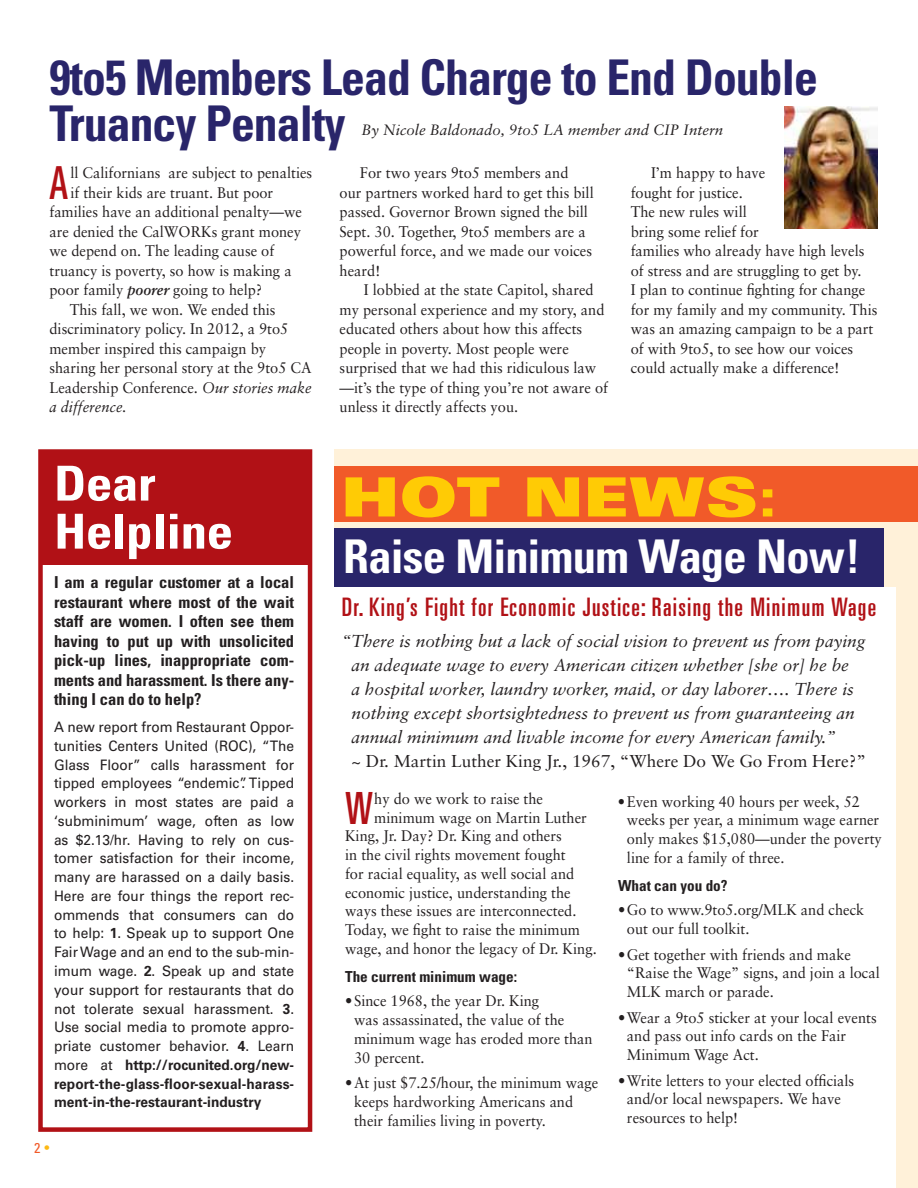
<style>
.page{position:relative;width:918px;height:1188px;background:#fff}
.page>*{position:absolute;margin:0;border:0;box-sizing:border-box;transform-origin:0 0}
.t1{font:900 expanded 54.15px "Univers";color:#ffcb05}
.t2{font:700 condensed 49.2px/46.2px "Univers";letter-spacing:-.02em;color:#29256a}
.t3{font:700 condensed 48.3px/48px "Univers";letter-spacing:-.01em;color:#fff;scale:1.1 1}
.t4{font:700 condensed 46.5px "Univers";letter-spacing:-.02em;color:#fff}
.t5{font:ultra-condensed 45.45px "Univers";color:#b11116;scale:.95 1}
.t6{font:ultra-condensed 44.4px "Univers";color:#b11116;scale:.95 1}
.t7{font:ultra-condensed 25.5px "Univers";letter-spacing:.05em;color:#b11116}
.t8{font:italic 17.25px/24px "Sabon";color:#231f20}
.t9{font:17.25px "Sabon";color:#231f20}
.t10{font:700 condensed 16.5px/19.5px "Univers";color:#231f20;text-align:justify}
.t11{font:15.3px/19.5px "Sabon";color:#231f20;scale:.95 1}
.t12{font:italic 15.3px "Sabon";color:#231f20;scale:.95 1}
.t13{font:700 condensed 15.15px "Univers";color:#231f20}
.t14{font:italic 15px "Sabon";color:#231f20}
.t15{font:14.4px/18.8px "Univers";color:#231f20;text-align:justify;scale:.95 1}
.t16{font:condensed 14.25px "Univers";color:#f15a29}
.s1{font-weight:700;font-style:italic}
.s2{font-style:italic}
.s3{font-weight:700}
.s4{font-size:15px;color:#fdb913}
.s5{font-stretch:normal}
</style>
<div class="page">
<div style="left:896px;top:481px;width:22px;height:707px;background:#fff1d9"></div>
<div style="left:334px;top:450px;width:584px;height:137px;background:#fff1d9"></div>
<div style="left:40px;top:451px;width:272px;height:114px;background:#b11116"></div>
<div style="left:334px;top:528px;width:550px;height:59px;background:#29256a"></div>
<div style="left:334px;top:466px;width:584px;height:56px;background:#f15a29"></div>
<div style="left:38px;top:449px;width:274px;height:683px;border:4px solid #b11116"></div>
<img style="left:785px;top:106px;width:93px;height:123px">
<h2 class="t2" style="left:50px;top:55px;width:770px">9to5 Members Lead Charge to End Double<br>Truancy Penalty</h2>
<p class="t14" style="left:362px;top:121px;width:363px">By Nicole Baldonado, 9to5 LA member and CIP Intern</p>
<h3 class="t5" style="left:49px;top:157px;width:22px">A</h3>
<p class="t11" style="left:70px;top:163px;width:256px">ll Californians are subject to penalties</p>
<p class="t11" style="left:70px;top:182px;width:215px">if their kids are truant. But poor</p>
<p class="t11" style="left:49px;top:202px;width:267px">families have an additional penalty—we</p>
<p class="t11" style="left:49px;top:221px;width:266px">are denied the CalWORKs grant money</p>
<p class="t11" style="left:49px;top:241px;width:238px">we depend on. The leading cause of</p>
<p class="t11" style="left:49px;top:260px;width:256px">truancy is poverty, so how is making a</p>
<p class="t11" style="left:49px;top:280px;width:226px">poor family <span class="s1">poorer</span> going to help?</p>
<p class="t11" style="left:70px;top:299px;width:218px">This fall, we won. We ended this</p>
<p class="t11" style="left:49px;top:319px;width:253px">discriminatory policy. In 2012, a 9to5</p>
<p class="t11" style="left:49px;top:338px;width:230px">member inspired this campaign by</p>
<p class="t11" style="left:49px;top:358px;width:277px">sharing her personal story at the 9to5 CA</p>
<p class="t11" style="left:49px;top:377px;width:277px">Leadership Conference. <span class="s2">Our stories make</span></p>
<p class="t12" style="left:49px;top:398px;width:83px">a difference.</p>
<h3 class="t3" style="left:54px;top:459px;width:164px">Dear<br>Helpline</h3>
<p class="t10" style="left:54px;top:573px;width:242px">I am a regular customer at a local restaurant where most of the wait staff are women. I often see them having to put up with unsolicited pick-up lines, inappropriate com&shy;ments and harassment. Is there any&shy;thing I can do to help?</p>
<p class="t15" style="left:54px;top:718px;width:254px">A new report from Restaurant Oppor&shy;tunities Centers United (ROC), “The Glass Floor” calls harassment for tipped employees “endemic”. Tipped workers in most states are paid a ‘subminimum’ wage, often as low as $2.13/hr. Having to rely on cus&shy;tomer satisfaction for their income, many are harassed on a daily basis.<br>Here are four things the report rec&shy;ommends that consumers can do to help: <span class="s3">1</span>. Speak up to support One Fair Wage and an end to the sub-min&shy;imum wage. <span class="s3">2</span>. Speak up and state your support for restaurants that do not tolerate sexual harassment. <span class="s3">3</span>.<br>Use social media to promote appro&shy;priate customer behavior. <span class="s3">4</span>. Learn more at <span class="s3">http://rocunited.org/new&shy;report-the-glass-floor-sexual-harass&shy;ment-in-the-restaurant-industry</span></p>
<p class="t16" style="left:34px;top:1139px;width:17px">2 <span class="s4">•</span></p>
<p class="t11" style="left:340px;top:163px;width:269px;text-indent:20px">For two years 9to5 members and our partners worked hard to get this bill passed. Governor Brown signed the bill<br>Sept. 30. Together, 9to5 members are a powerful force, and we made our voices heard!</p>
<p class="t11" style="left:340px;top:280px;width:284px;text-indent:24px">I lobbied at the state Capitol, shared my personal experience and my story, and educated others about how this affects people in poverty. Most people were surprised that we had this ridiculous law —it’s the type of thing you’re not aware of unless it directly affects you.</p>
<p class="t11" style="left:631px;top:163px;width:261px;text-indent:20px">I’m happy to have<br>fought for justice.<br>The new rules will<br>bring some relief for<br>families who already have high levels of stress and are struggling to get by.<br>I plan to continue fighting for change for my family and my community. This was an amazing campaign to be a part of with 9to5, to see how our voices could actually make a difference!</p>
<h1 class="t1" style="left:341px;top:465px;width:437px">HOT NEWS<span class="s5">:</span></h1>
<h3 class="t4" style="left:343px;top:528px;width:519px">Raise Minimum Wage Now!</h3>
<h3 class="t7" style="left:342px;top:593px;width:536px">Dr. King’s Fight for Economic Justice: Raising the Minimum Wage</h3>
<p class="t8" style="left:352px;top:629px;width:515px;text-indent:-10px">“There is nothing but a lack of social vision to prevent us from paying an adequate wage to every American citizen whether [she or] he be<br>a hospital worker, laundry worker, maid, or day laborer…. There is nothing except shortsightedness to prevent us from guaranteeing an annual minimum and livable income for every American family.”</p>
<p class="t9" style="left:352px;top:751px;width:516px">~ Dr. Martin Luther King Jr., 1967, “Where Do We Go From Here?”</p>
<h3 class="t6" style="left:345px;top:783px;width:31px">W</h3>
<p class="t11" style="left:374px;top:789px;width:179px">hy do we work to raise the</p>
<p class="t11" style="left:374px;top:807px;width:225px">minimum wage on Martin Luther</p>
<p class="t11" style="left:345px;top:826px;width:230px">King, Jr. Day? Dr. King and others</p>
<p class="t11" style="left:345px;top:845px;width:234px">in the civil rights movement fought</p>
<p class="t11" style="left:345px;top:864px;width:243px">for racial equality, as well social and</p>
<p class="t11" style="left:345px;top:882px;width:239px">economic justice, understanding the</p>
<p class="t11" style="left:345px;top:901px;width:245px">ways these issues are interconnected.</p>
<p class="t11" style="left:345px;top:920px;width:249px">Today, we fight to raise the minimum</p>
<p class="t11" style="left:345px;top:939px;width:266px">wage, and honor the legacy of Dr. King.</p>
<p class="t13" style="left:345px;top:968px;width:174px">The current minimum wage:</p>
<p class="t11" style="left:354px;top:991px;width:253px;line-height:18.8px;text-indent:-9px">• Since 1968, the year Dr. King<br>was assassinated, the value of the minimum wage has eroded more than<br>30 percent.</p>
<p class="t11" style="left:354px;top:1073px;width:259px;line-height:18.8px;text-indent:-9px">• At just $7.25/hour, the minimum wage keeps hardworking Americans and their families living in poverty.</p>
<p class="t11" style="left:627px;top:792px;width:270px;line-height:18.8px;text-indent:-9px">• Even working 40 hours per week, 52 weeks per year, a minimum wage earner only makes $15,080—under the poverty line for a family of three.</p>
<p class="t13" style="left:618px;top:877px;width:111px">What can you do?</p>
<p class="t11" style="left:627px;top:900px;width:251px;line-height:18.8px;text-indent:-9px">• Go to www.9to5.org/MLK and check out our full toolkit.</p>
<p class="t11" style="left:627px;top:945px;width:268px;line-height:18.8px;text-indent:-9px">• Get together with friends and make “Raise the Wage” signs, and join a local<br>MLK march or parade.</p>
<p class="t11" style="left:627px;top:1008px;width:264px;line-height:18.8px;text-indent:-9px">• Wear a 9to5 sticker at your local events and pass out info cards on the Fair<br>Minimum Wage Act.</p>
<p class="t11" style="left:627px;top:1071px;width:241px;line-height:18.8px;text-indent:-9px">• Write letters to your elected officials and/or local newspapers. We have resources to help!</p>
</div>
